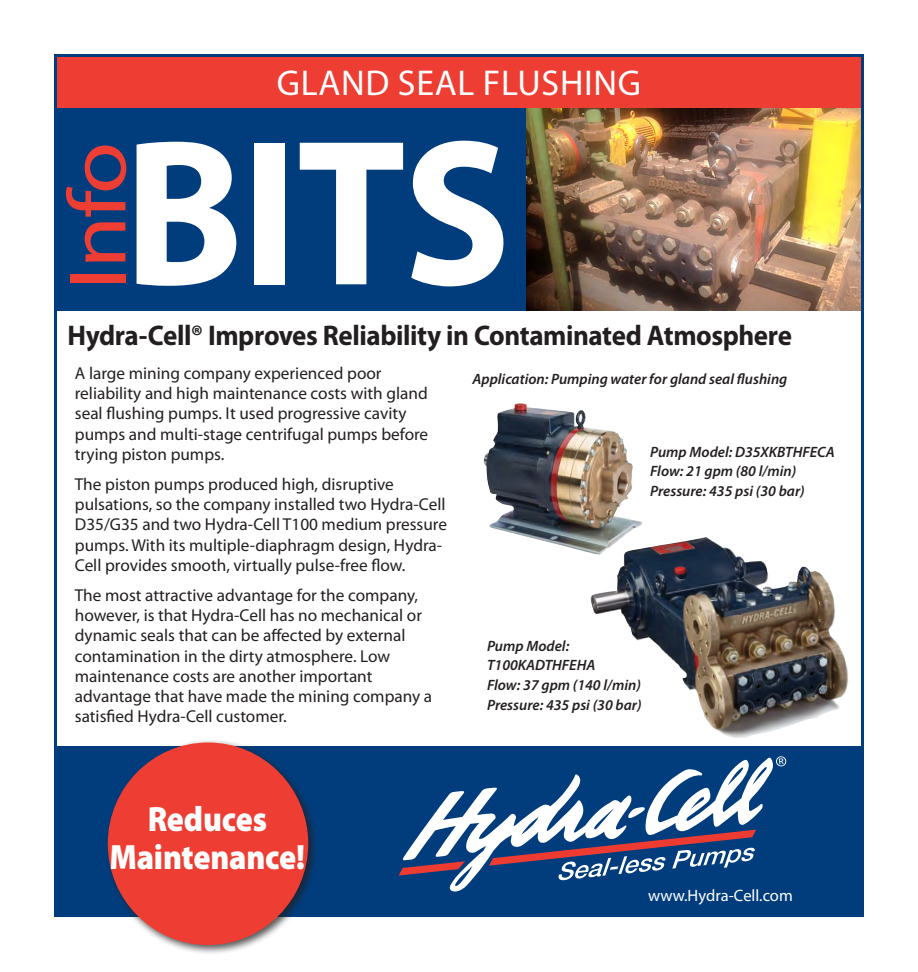
<style>
.page{position:relative;width:918px;height:972px;background:#fff}
.page>*{position:absolute;margin:0;border:0;box-sizing:border-box;transform-origin:0 0}
.t1{font:700 210px "Myriad Pro";color:#fff;scale:.95 1}
.t2{font:82.5px "Myriad Pro";color:#ee3e34;scale:1.15 1}
.t3{font:36px "Myriad Pro";letter-spacing:.02em;color:#fff}
.t4{font:900 35.25px/37.5px "Myriad Pro";letter-spacing:-.01em;color:#fff;text-align:center;scale:.9 1}
.t5{font:700 28.5px "Myriad Pro";letter-spacing:-.015em;color:#231f20;scale:.95 1}
.t6{font:17.25px/20.2px "Myriad Pro";color:#231f20}
.t7{font:16.5px "Myriad Pro";color:#fff}
.t8{font:italic 600 15px "Myriad Pro";color:#231f20}
</style>
<div class="page">
<img style="left:525px;top:108px;width:335px;height:202px">
<div style="left:54px;top:54px;width:810px;height:54px;background:#ee3e34"></div>
<div style="left:54px;top:746px;width:810px;height:171px;background:#013d7d"></div>
<div style="left:54px;top:108px;width:471px;height:202px;background:#013d7d"></div>
<svg style="left:399px;top:756px;width:387px;height:136px"></svg>
<div style="left:104px;top:739px;width:214px;height:216px;background:#231f20;opacity:.75"></div>
<div style="left:108px;top:743px;width:200px;height:202px;background:#ee3e34;border-radius:50%"></div>
<img style="left:483px;top:403px;width:159px;height:150px">
<img style="left:588px;top:537px;width:261px;height:201px">
<p class="t3" style="left:277px;top:61px;width:366px">GLAND SEAL FLUSHING</p>
<p class="t2" style="left:47px;top:290px;width:130px;rotate:-90deg">Info</p>
<p class="t1" style="left:123px;top:77px;width:410px">BITS</p>
<p class="t5" style="left:68px;top:317px;width:764px">Hydra-Cell® Improves Reliability in Contaminated Atmosphere</p>
<p class="t6" style="left:75px;top:363px;width:355px">A large mining company experienced poor reliability and high maintenance costs with gland seal flushing pumps. It used progressive cavity pumps and multi-stage centrifugal pumps before trying piston pumps.</p>
<p class="t6" style="left:75px;top:474px;width:374px">The piston pumps produced high, disruptive pulsations, so the company installed two Hydra-Cell D35/G35 and two Hydra-Cell T100 medium pressure pumps. With its multiple-diaphragm design, Hydra-Cell provides smooth, virtually pulse-free flow.</p>
<p class="t6" style="left:75px;top:585px;width:359px">The most attractive advantage for the company, however, is that Hydra-Cell has no mechanical or dynamic seals that can be affected by external contamination in the dirty atmosphere. Low maintenance costs are another important advantage that have made the mining company a satisfied Hydra-Cell customer.</p>
<p class="t8" style="left:472px;top:369px;width:316px">Application: Pumping water for gland seal flushing</p>
<p class="t8" style="left:650px;top:442px;width:186px">Pump Model: D35XKBTHFECA</p>
<p class="t8" style="left:650px;top:462px;width:148px">Flow: 21 gpm (80 l/min)</p>
<p class="t8" style="left:650px;top:482px;width:156px">Pressure: 435 psi (30 bar)</p>
<p class="t8" style="left:487px;top:636px;width:84px">Pump Model:</p>
<p class="t8" style="left:487px;top:656px;width:110px">T100KADTHFEHA</p>
<p class="t8" style="left:487px;top:676px;width:155px">Flow: 37 gpm (140 l/min)</p>
<p class="t8" style="left:487px;top:695px;width:156px">Pressure: 435 psi (30 bar)</p>
<p class="t4" style="left:109px;top:801px;width:219px">Reduces<br>Maintenance!</p>
<p class="t7" style="left:648px;top:885px;width:146px">www.Hydra-Cell.com</p>
</div>
